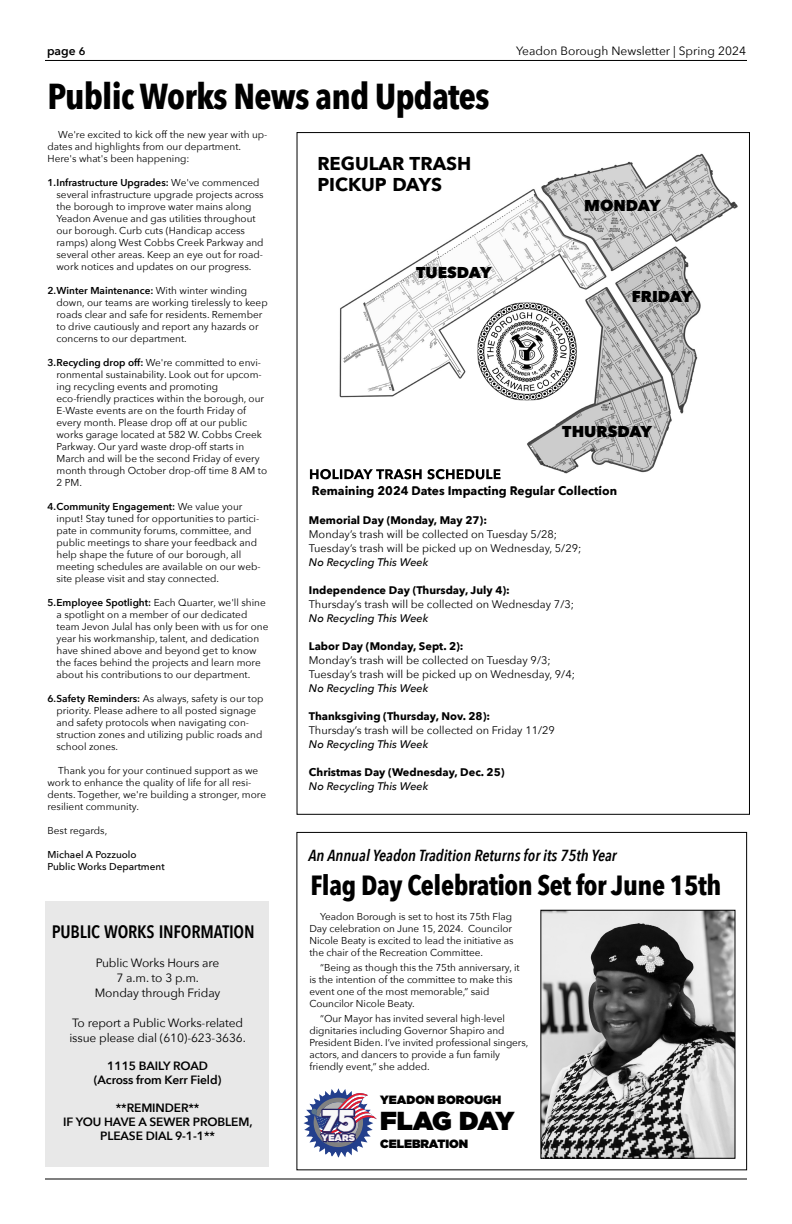
<style>
.page{position:relative;width:792px;height:1224px;background:#fff}
.page>*{position:absolute;margin:0;border:0;box-sizing:border-box;transform-origin:0 0}
.t1{font:700 36px "Avenir Next Condensed";letter-spacing:-.02em;color:#000}
.t2{font:900 30px "Gotham";color:#f8f8f9;scale:.9 1}
.t3{font:700 27.7px "Avenir Next Condensed";letter-spacing:-.015em;color:#000}
.t4{font:900 26px "Gotham";letter-spacing:-.045em;color:#000}
.t5{font:700 18.6px/20.4px "Avenir Next";color:#000}
.t6{font:600 18px "Avenir Next Condensed";letter-spacing:-.01em;color:#000}
.t7{font:italic 600 16px "Avenir Next Condensed";color:#000}
.t8{font:800 15.7px "Avenir Next";color:#000}
.t9{font:12px/15px "Avenir Next";letter-spacing:-.01em;color:#000;text-align:center}
.t10{font:600 12px/14px "Avenir Next";letter-spacing:-.01em;color:#000;text-align:center}
.t11{font:700 12px "Avenir Next";color:#000}
.t12{font:900 12px "Gotham";color:#000}
.t13{font:11px/14px "Avenir Next";color:#000}
.t14{font:700 11px "Avenir Next";color:#000}
.t15{font:italic 500 11px "Avenir Next";color:#000}
.t16{font:10px/12px "Avenir Next";color:#000}
.t17{font:500 10px/12px "Avenir Next";color:#000}
.t18{font:900 9.4px "Gotham";color:#f8f2f4}
.s1{font-size:11px}
.s2{font-weight:600}
</style>
<div class="page">
<hr style="left:45px;top:60px;width:702px;height:1px;background:#000">
<hr style="left:45px;top:1179px;width:702px;height:1px;background:#000">
<div style="left:45px;top:901px;width:223px;height:266px;background:#e8e8e8"></div>
<img style="left:296px;top:140px;width:442px;height:347px">
<img style="left:310px;top:469px;width:102px;height:10px">
<img style="left:313px;top:486px;width:42px;height:1px">
<img style="left:478px;top:303px;width:99px;height:97px">
<div style="left:297px;top:832px;width:450px;height:338px;border:1px solid #000"></div>
<img style="left:543px;top:912px;width:190px;height:245px">
<div style="left:541px;top:910px;width:194px;height:249px;border:1px solid #000"></div>
<svg style="left:304px;top:1088px;width:73px;height:70px"></svg>
<p class="t10" style="left:47px;top:44px;width:40px">page <span class="s1">6</span></p>
<p class="t9" style="left:516px;top:44px;width:231px">Yeadon Borough Newsletter | Spring 2024</p>
<h1 class="t1" style="left:47px;top:73px;width:444px">Public Works News and Updates</h1>
<p class="t16" style="left:48px;top:129px;width:221px;text-indent:11px">We're excited to kick off the new year with up&shy;dates and highlights from our department.<br>Here's what's been happening:</p>
<p class="t16" style="left:57px;top:177px;width:209px;text-indent:-9px"><span class="s2">1.Infrastructure Upgrades:</span> We've commenced several infrastructure upgrade projects across the borough to improve water mains along Yeadon Avenue and gas utilities throughout our borough. Curb cuts (Handicap access ramps) along West Cobbs Creek Parkway and several other areas. Keep an eye out for road&shy;work notices and updates on our progress.</p>
<p class="t16" style="left:57px;top:285px;width:213px;text-indent:-9px"><span class="s2">2.Winter Maintenance:</span> With winter winding down, our teams are working tirelessly to keep roads clear and safe for residents. Remember to drive cautiously and report any hazards or concerns to our department.</p>
<p class="t16" style="left:57px;top:357px;width:212px;text-indent:-9px"><span class="s2">3.Recycling drop off:</span> We're committed to envi&shy;ronmental sustainability. Look out for upcom&shy;ing recycling events and promoting eco-friendly practices within the borough, our E-Waste events are on the fourth Friday of every month. Please drop off at our public works garage located at 582 W. Cobbs Creek Parkway. Our yard waste drop-off starts in March and will be the second Friday of every month through October drop-off time 8 AM to 2 PM.</p>
<p class="t16" style="left:57px;top:501px;width:206px;text-indent:-9px"><span class="s2">4.Community Engagement:</span> We value your input! Stay tuned for opportunities to partici&shy;pate in community forums, committee, and public meetings to share your feedback and help shape the future of our borough, all meeting schedules are available on our web&shy;site please visit and stay connected.</p>
<p class="t16" style="left:57px;top:597px;width:213px;text-indent:-9px"><span class="s2">5.Employee Spotlight:</span> Each Quarter, we'll shine a spotlight on a member of our dedicated team Jevon Julal has only been with us for one year his workmanship, talent, and dedication have shined above and beyond get to know the faces behind the projects and learn more about his contributions to our department.</p>
<p class="t16" style="left:57px;top:693px;width:209px;text-indent:-9px"><span class="s2">6.Safety Reminders:</span> As always, safety is our top priority. Please adhere to all posted signage and safety protocols when navigating con&shy;struction zones and utilizing public roads and school zones.</p>
<p class="t16" style="left:48px;top:765px;width:220px;text-indent:11px">Thank you for your continued support as we work to enhance the quality of life for all resi&shy;dents. Together, we're building a stronger, more resilient community.</p>
<p class="t16" style="left:48px;top:825px;width:61px">Best regards,</p>
<p class="t17" style="left:48px;top:849px;width:119px">Michael A Pozzuolo<br>Public Works Department</p>
<h3 class="t6" style="left:52px;top:920px;width:204px">PUBLIC WORKS INFORMATION</h3>
<p class="t9" style="left:95px;top:955px;width:127px">Public Works Hours are<br>7 a.m. to 3 p.m.<br>Monday through Friday</p>
<p class="t9" style="left:69px;top:1015px;width:178px;text-align:left">To report a Public Works-related issue please dial (610)-623-3636.</p>
<p class="t10" style="left:94px;top:1059px;width:129px">1115 BAILY ROAD (Across from Kerr Field)</p>
<p class="t10" style="left:63px;top:1101px;width:191px">**REMINDER**<br>IF YOU HAVE A SEWER PROBLEM,<br>PLEASE DIAL 9-1-1**</p>
<h3 class="t5" style="left:317px;top:154px;width:155px">REGULAR TRASH<br>PICKUP DAYS</h3>
<h3 class="t8" style="left:416px;top:262px;width:77px">TUESDAY</h3>
<h3 class="t8" style="left:584px;top:195px;width:78px">MONDAY</h3>
<h3 class="t8" style="left:632px;top:287px;width:63px">FRIDAY</h3>
<h3 class="t8" style="left:562px;top:421px;width:91px">THURSDAY</h3>
<p class="t11" style="left:312px;top:483px;width:307px">Remaining 2024 Dates Impacting Regular Collection</p>
<p class="t14" style="left:309px;top:513px;width:180px">Memorial Day (Monday, May 27):</p>
<p class="t13" style="left:309px;top:527px;width:274px">Monday’s trash will be collected on Tuesday 5/28;<br>Tuesday’s trash will be picked up on Wednesday, 5/29;</p>
<p class="t15" style="left:309px;top:555px;width:121px">No Recycling This Week</p>
<p class="t14" style="left:309px;top:583px;width:203px">Independence Day (Thursday, July 4):</p>
<p class="t13" style="left:309px;top:597px;width:267px">Thursday’s trash will be collected on Wednesday 7/3;</p>
<p class="t15" style="left:309px;top:611px;width:121px">No Recycling This Week</p>
<p class="t14" style="left:309px;top:639px;width:156px">Labor Day (Monday, Sept. 2):</p>
<p class="t13" style="left:309px;top:653px;width:268px">Monday’s trash will be collected on Tuesday 9/3;<br>Tuesday’s trash will be picked up on Wednesday, 9/4;</p>
<p class="t15" style="left:309px;top:681px;width:121px">No Recycling This Week</p>
<p class="t14" style="left:309px;top:709px;width:183px">Thanksgiving (Thursday, Nov. 28):</p>
<p class="t13" style="left:309px;top:723px;width:248px">Thursday’s trash will be collected on Friday 11/29</p>
<p class="t15" style="left:309px;top:737px;width:121px">No Recycling This Week</p>
<p class="t14" style="left:309px;top:765px;width:197px">Christmas Day (Wednesday, Dec. 25)</p>
<p class="t15" style="left:309px;top:779px;width:121px">No Recycling This Week</p>
<h3 class="t7" style="left:308px;top:845px;width:310px">An Annual Yeadon Tradition Returns for its 75th Year</h3>
<h3 class="t3" style="left:310px;top:867px;width:412px">Flag Day Celebration Set for June 15th</h3>
<p class="t16" style="left:309px;top:911px;width:206px;text-indent:11px">Yeadon Borough is set to host its 75th Flag Day celebration on June 15, 2024. Councilor Nicole Beaty is excited to lead the initiative as the chair of the Recreation Committee.</p>
<p class="t16" style="left:309px;top:962px;width:212px;text-indent:11px">“Being as though this the 75th anniversary, it is the intention of the committee to make this event one of the most memorable,” said Councilor Nicole Beaty.</p>
<p class="t16" style="left:309px;top:1013px;width:221px;text-indent:11px">“Our Mayor has invited several high-level dignitaries including Governor Shapiro and President Biden. I’ve invited professional singers, actors, and dancers to provide a fun family friendly event,” she added.</p>
<h2 class="t2" style="left:322px;top:1110px;width:38px">75</h2>
<p class="t18" style="left:322px;top:1134px;width:35px">YEARS</p>
<p class="t12" style="left:380px;top:1096px;width:123px">YEADON BOROUGH</p>
<h3 class="t4" style="left:380px;top:1111px;width:136px">FLAG DAY</h3>
<p class="t12" style="left:380px;top:1140px;width:90px">CELEBRATION</p>
</div>
